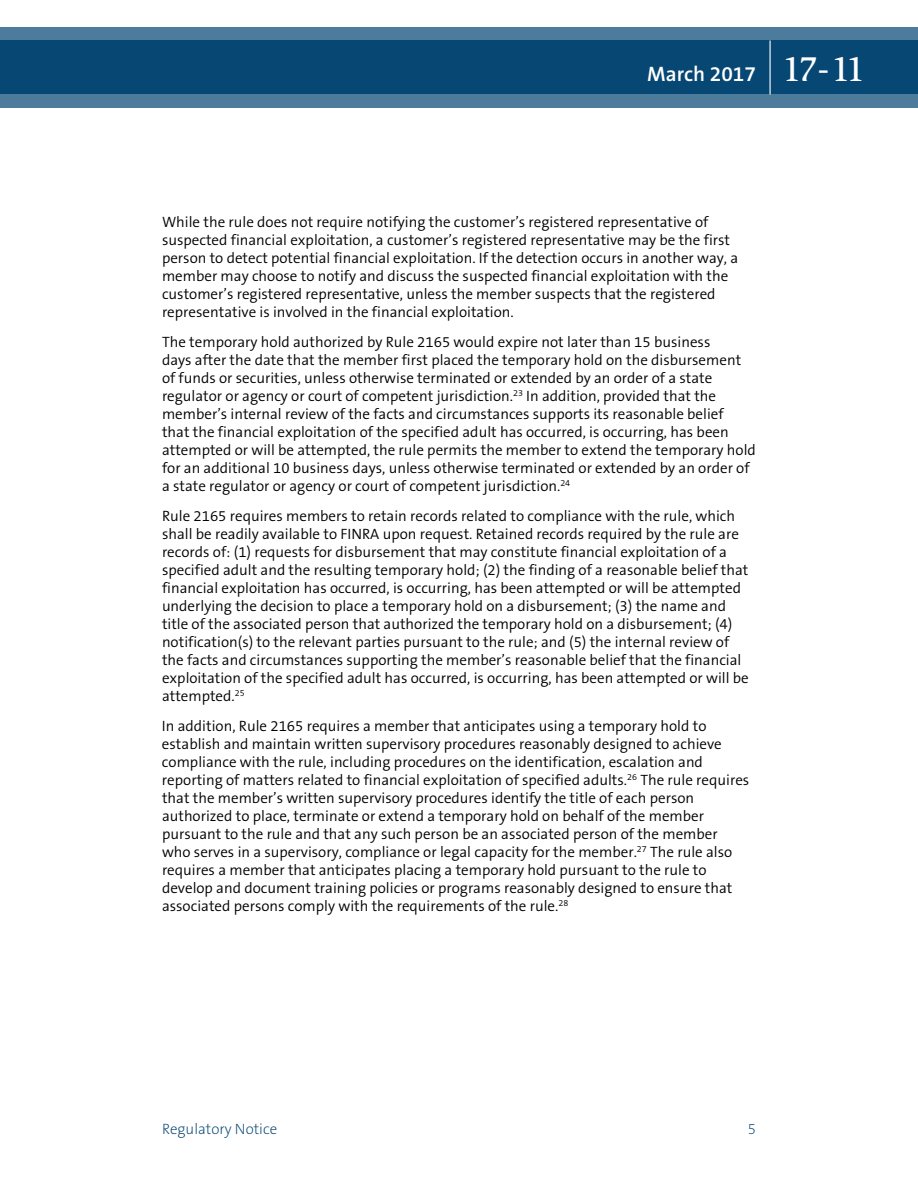
<style>
.page{position:relative;width:918px;height:1188px;background:#fff}
.page>*{position:absolute;margin:0;border:0;box-sizing:border-box;transform-origin:0 0}
.t1{font:600 21px "The Sans B6";color:#fff}
.t2{font:300 15px/18px "The Sans B4";color:#000}
.t3{font:200 15px "The Sans B2";color:#004270}
.s1{font-family:"Slimbach LT";font-weight:500;font-size:36px}
</style>
<div class="page">
<svg style="left:0;top:27px;width:918px;height:81px;background:#1e5881"></svg>
<hr style="left:770px;top:40px;width:1px;height:54px;background:#fff">
<h1 class="t1" style="left:647px;top:62px;width:220px">March 2017 <span class="s1">17-11</span></h1>
<p class="t2" style="left:162px;top:213px;width:578px">While the rule does not require notifying the customer’s registered representative of suspected financial exploitation, a customer’s registered representative may be the first person to detect potential financial exploitation. If the detection occurs in another way, a member may choose to notify and discuss the suspected financial exploitation with the customer’s registered representative, unless the member suspects that the registered representative is involved in the financial exploitation.</p>
<p class="t2" style="left:162px;top:333px;width:595px">The temporary hold authorized by Rule 2165 would expire not later than 15 business<br>days after the date that the member first placed the temporary hold on the disbursement of funds or securities, unless otherwise terminated or extended by an order of a state regulator or agency or court of competent jurisdiction.<sup>23</sup> In addition, provided that the member’s internal review of the facts and circumstances supports its reasonable belief<br>that the financial exploitation of the specified adult has occurred, is occurring, has been attempted or will be attempted, the rule permits the member to extend the temporary hold for an additional 10 business days, unless otherwise terminated or extended by an order of a state regulator or agency or court of competent jurisdiction.<sup>24</sup></p>
<p class="t2" style="left:162px;top:507px;width:588px">Rule 2165 requires members to retain records related to compliance with the rule, which shall be readily available to FINRA upon request. Retained records required by the rule are records of: (1) requests for disbursement that may constitute financial exploitation of a specified adult and the resulting temporary hold; (2) the finding of a reasonable belief that financial exploitation has occurred, is occurring, has been attempted or will be attempted underlying the decision to place a temporary hold on a disbursement; (3) the name and title of the associated person that authorized the temporary hold on a disbursement; (4) notification(s) to the relevant parties pursuant to the rule; and (5) the internal review of the facts and circumstances supporting the member’s reasonable belief that the financial exploitation of the specified adult has occurred, is occurring, has been attempted or will be attempted.<sup>25</sup></p>
<p class="t2" style="left:162px;top:717px;width:589px">In addition, Rule 2165 requires a member that anticipates using a temporary hold to establish and maintain written supervisory procedures reasonably designed to achieve compliance with the rule, including procedures on the identification, escalation and reporting of matters related to financial exploitation of specified adults.<sup>26</sup> The rule requires that the member’s written supervisory procedures identify the title of each person authorized to place, terminate or extend a temporary hold on behalf of the member pursuant to the rule and that any such person be an associated person of the member who serves in a supervisory, compliance or legal capacity for the member.<sup>27</sup> The rule also requires a member that anticipates placing a temporary hold pursuant to the rule to develop and document training policies or programs reasonably designed to ensure that associated persons comply with the requirements of the rule.<sup>28</sup></p>
<p class="t3" style="left:162px;top:1121px;width:117px">Regulatory Notice</p>
<p class="t3" style="left:748px;top:1121px;width:10px">5</p>
</div>
